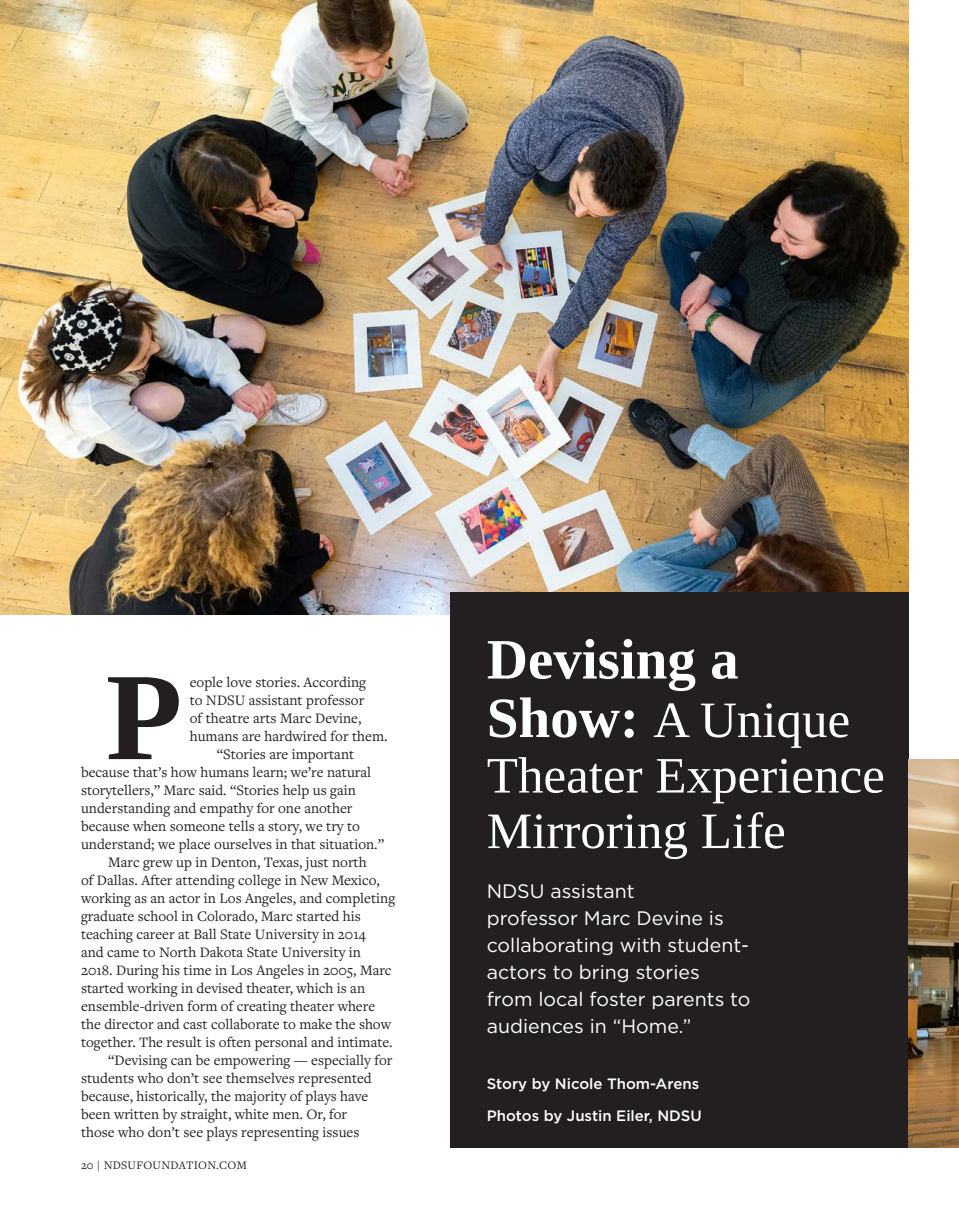
<style>
.page{position:relative;width:959px;height:1229px;background:#fff}
.page>*{position:absolute;margin:0;border:0;box-sizing:border-box;transform-origin:0 0}
.NDSUF_Magazine{font:700 124.95px "Liberation Serif";color:#231f20}
.NDSUF_Magazine-2{font:700 57px "Liberation Serif";color:#fff}
.NDSUF_Magazine-3{font:51px/55.5px "Liberation Serif";color:#fff}
.NDSUF_Magazine-4{font:19.5px/27px "Gotham";color:#fff}
.NDSUF_Magazine-5{font:15px/18px "Freight Text Pro";color:#231f20}
.NDSUF_Magazine-6{font:500 15px "Gotham";color:#fff}
.t1{font:12px "Freight Text Pro";letter-spacing:.025em;color:#231f20}
.s1{font-weight:700;font-size:57px}
</style>
<div class="page">
<img style="left:0;top:0;width:908px;height:614px">
<div style="left:450px;top:592px;width:458px;height:556px;background:#231f20"></div>
<img style="left:908px;top:759px;width:50px;height:389px">
<p class="NDSUF_Magazine" style="left:106px;top:633px;width:78px">P</p>
<p class="NDSUF_Magazine-5" style="left:190px;top:672px;width:199px">eople love stories. According<br>to NDSU assistant professor<br>of theatre arts Marc Devine, humans are hardwired for them.</p>
<p class="NDSUF_Magazine-5" style="left:81px;top:744px;width:304px;text-indent:136px">“Stories are important because that’s how humans learn; we’re natural storytellers,” Marc said. “Stories help us gain understanding and empathy for one another because when someone tells a story, we try to understand; we place ourselves in that situation.”</p>
<p class="NDSUF_Magazine-5" style="left:81px;top:852px;width:316px;text-indent:27px">Marc grew up in Denton, Texas, just north<br>of Dallas. After attending college in New Mexico, working as an actor in Los Angeles, and completing graduate school in Colorado, Marc started his teaching career at Ball State University in 2014<br>and came to North Dakota State University in 2018. During his time in Los Angeles in 2005, Marc started working in devised theater, which is an ensemble-driven form of creating theater where the director and cast collaborate to make the show together. The result is often personal and intimate.</p>
<p class="NDSUF_Magazine-5" style="left:81px;top:1050px;width:313px;text-indent:27px">“Devising can be empowering — especially for students who don’t see themselves represented because, historically, the majority of plays have been written by straight, white men. Or, for<br>those who don’t see plays representing issues</p>
<p class="t1" style="left:81px;top:1157px;width:167px">20 | NDSUFOUNDATION.COM</p>
<p class="NDSUF_Magazine-2" style="left:487px;top:621px;width:253px">Devising a</p>
<p class="NDSUF_Magazine-3" style="left:487px;top:692px;width:399px"><span class="s1">Show:</span> A Unique<br>Theater Experience<br>Mirroring Life</p>
<p class="NDSUF_Magazine-4" style="left:487px;top:877px;width:265px">NDSU assistant<br>professor Marc Devine is collaborating with student&shy;actors to bring stories<br>from local foster parents to audiences in “Home.”</p>
<p class="NDSUF_Magazine-6" style="left:487px;top:1074px;width:214px">Story by Nicole Thom-Arens</p>
<p class="NDSUF_Magazine-6" style="left:487px;top:1105px;width:216px">Photos by Justin Eiler, NDSU</p>
</div>
